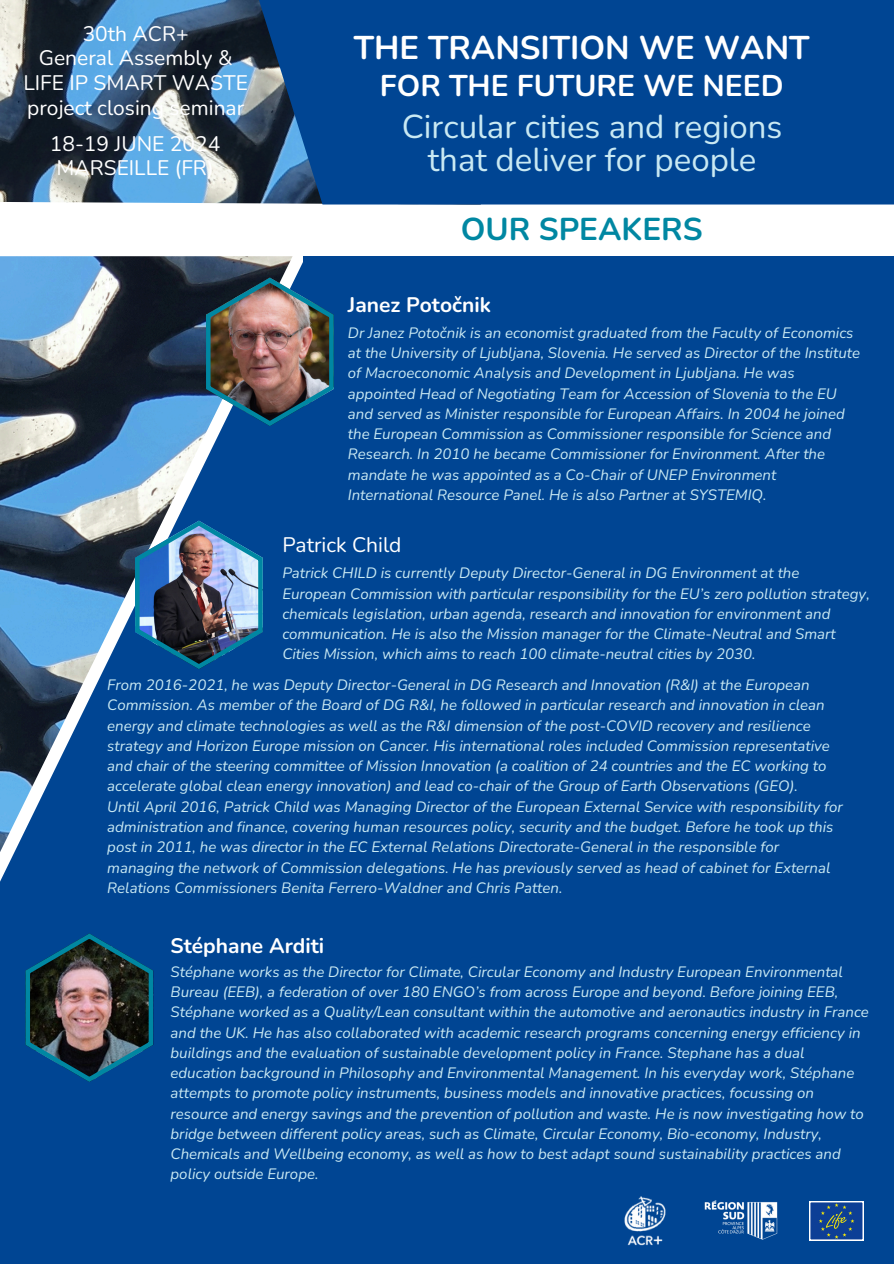
<style>
.page{position:relative;width:894px;height:1264px;background:#fff}
.page>*{position:absolute;margin:0;border:0;box-sizing:border-box;transform-origin:0 0}
.t1{font:33px/32.7px "Nunito";color:#c9e9f3;text-align:center}
.t2{font:700 32.85px "Nunito";color:#fff}
.t3{font:700 31.5px "Nunito";color:#0087a2}
.t4{font:700 30px "Nunito";color:#fff}
.t5{font:21px/24.8px "Nunito";color:#fff;text-align:center}
.t6{font:700 21px "Nunito";color:#fff}
.t7{font:italic 15px/20.2px "Nunito";color:#c9e9f3}
</style>
<div class="page">
<img style="left:0;top:0;width:255px;height:204px">
<div style="left:255px;top:0;width:638px;height:204px;background:#004593"></div>
<svg style="left:0;top:258px;width:303px;height:168px;background:#465e75"></svg>
<div style="left:0;top:878px;width:893px;height:385px;background:#004593"></div>
<div style="left:303px;top:256px;width:590px;height:622px;background:#004593"></div>
<svg style="left:0;top:426px;width:754px;height:557px"></svg>
<img style="left:206px;top:277px;width:127px;height:149px">
<img style="left:135px;top:520px;width:127px;height:149px">
<img style="left:697px;top:1194px;width:87px;height:52px">
<img style="left:612px;top:1191px;width:69px;height:59px">
<svg style="left:809px;top:1201px;width:54px;height:39px;background:#305a95"></svg>
<img style="left:26px;top:933px;width:127px;height:148px">
<h4 class="t5" style="left:23px;top:21px;width:226px">30th ACR+<br>General Assembly &amp;<br>LIFE IP SMART WASTE project closing seminar</h4>
<h3 class="t5" style="left:50px;top:131px;width:172px">18-19 JUNE 2024<br>MARSEILLE (FR)</h3>
<h5 class="t2" style="left:354px;top:26px;width:457px">THE TRANSITION WE WANT</h5>
<h5 class="t4" style="left:380px;top:65px;width:405px">FOR THE FUTURE WE NEED</h5>
<h1 class="t1" style="left:401px;top:111px;width:382px">Circular cities and regions that deliver for people</h1>
<p class="t3" style="left:460px;top:208px;width:243px">OUR SPEAKERS</p>
<h1 class="t6" style="left:348px;top:291px;width:144px">Janez Potočnik</h1>
<h2 class="t7" style="left:348px;top:323px;width:513px">Dr Janez Potočnik is an economist graduated from the Faculty of Economics at the University of Ljubljana, Slovenia. He served as Director of the Institute of Macroeconomic Analysis and Development in Ljubljana. He was appointed Head of Negotiating Team for Accession of Slovenia to the EU and served as Minister responsible for European Affairs. In 2004 he joined the European Commission as Commissioner responsible for Science and Research. In 2010 he became Commissioner for Environment. After the mandate he was appointed as a Co-Chair of UNEP Environment International Resource Panel. He is also Partner at SYSTEMIQ.</h2>
<h5 class="t5" style="left:282px;top:532px;width:121px">Patrick Child</h5>
<p class="t7" style="left:282px;top:563px;width:518px">Patrick CHILD is currently Deputy Director-General in DG Environment at the</p>
<h4 class="t7" style="left:282px;top:583px;width:588px">European Commission with particular responsibility for the EU’s zero pollution strategy, chemicals legislation, urban agenda, research and innovation for environment and communication. He is also the Mission manager for the Climate-Neutral and Smart Cities Mission, which aims to reach 100 climate-neutral cities by 2030.</h4>
<p class="t7" style="left:107px;top:675px;width:724px">From 2016-2021, he was Deputy Director-General in DG Research and Innovation (R&amp;I) at the European Commission. As member of the Board of DG R&amp;I, he followed in particular research and innovation in clean energy and climate technologies as well as the R&amp;I dimension of the post-COVID recovery and resilience strategy and Horizon Europe mission on Cancer. His international roles included Commission representative and chair of the steering committee of Mission Innovation (a coalition of 24 countries and the EC working to accelerate global clean energy innovation) and lead co-chair of the Group of Earth Observations (GEO).</p>
<p class="t7" style="left:107px;top:796px;width:737px">Until April 2016, Patrick Child was Managing Director of the European External Service with responsibility for administration and finance, covering human resources policy, security and the budget. Before he took up this post in 2011, he was director in the EC External Relations Directorate-General in the responsible for managing the network of Commission delegations. He has previously served as head of cabinet for External Relations Commissioners Benita Ferrero-Waldner and Chris Patten.</p>
<p class="t6" style="left:170px;top:931px;width:155px">Stéphane Arditi</p>
<p class="t7" style="left:170px;top:961px;width:699px">Stéphane works as the Director for Climate, Circular Economy and Industry European Environmental Bureau (EEB), a federation of over 180 ENGO’s from across Europe and beyond. Before joining EEB, Stéphane worked as a Quality/Lean consultant within the automotive and aeronautics industry in France and the UK. He has also collaborated with academic research programs concerning energy efficiency in buildings and the evaluation of sustainable development policy in France. Stephane has a dual education background in Philosophy and Environmental Management. In his everyday work, Stéphane attempts to promote policy instruments, business models and innovative practices, focussing on resource and energy savings and the prevention of pollution and waste. He is now investigating how to bridge between different policy areas, such as Climate, Circular Economy, Bio-economy, Industry, Chemicals and Wellbeing economy, as well as how to best adapt sound sustainability practices and policy outside Europe.</p>
</div>
